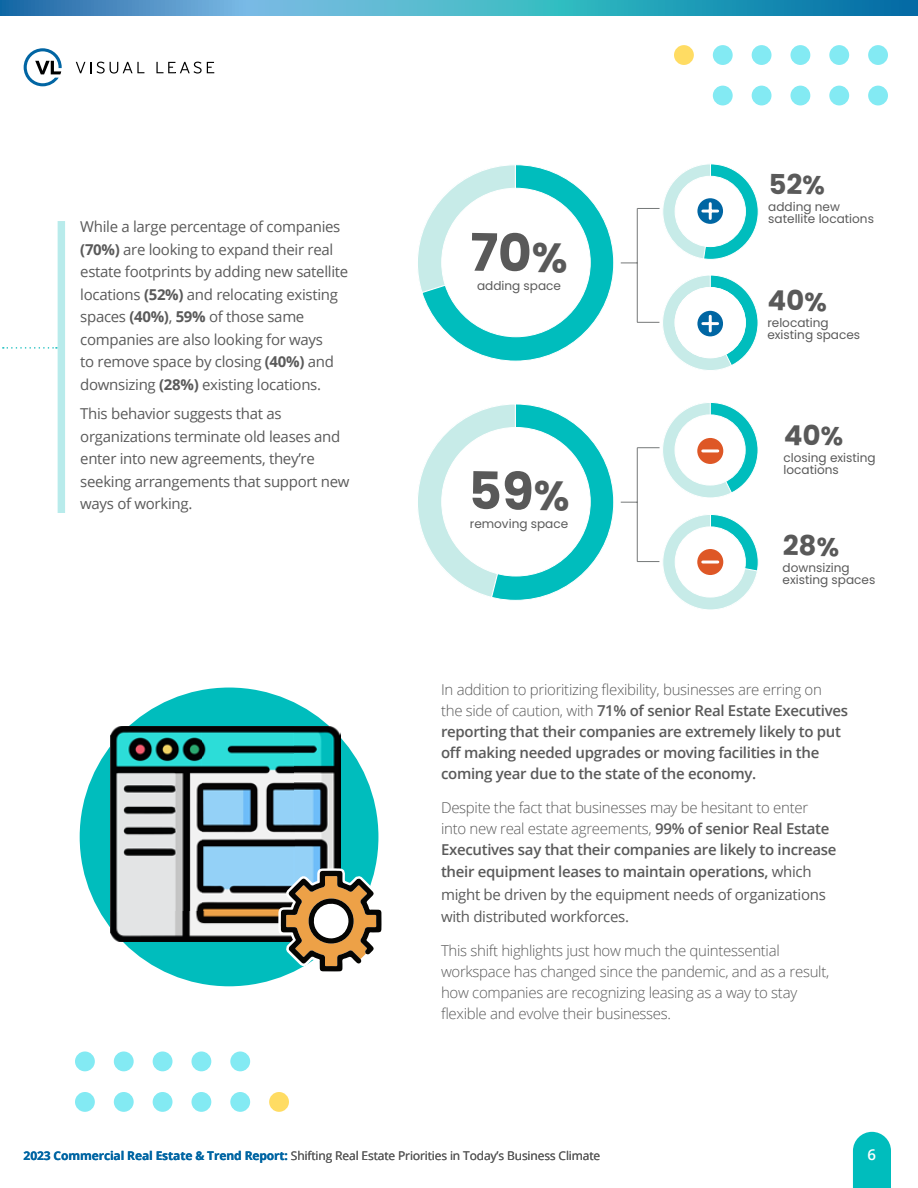
<style>
.page{position:relative;width:918px;height:1188px;background:#fff}
.page>*{position:absolute;margin:0;border:0;box-sizing:border-box;transform-origin:0 0}
.t1{font:15px/22.5px "Open Sans";letter-spacing:-.02em;color:#5a5a5a}
.t2{font:300 15px/21px "Open Sans";letter-spacing:-.02em;color:#5a5a5a}
.t3{font:600 15px/21px "Open Sans";letter-spacing:-.02em;color:#5a5a5a}
.t4{font:600 15px "Open Sans";color:#fff}
.t5{font:12.15px/12px "Poppins";color:#5a5a5a}
.t6{font:12px "Open Sans";letter-spacing:-.01em;color:#595959}
.s1{font-weight:700}
.s2{font-weight:300}
.s3{font-weight:600}
.s4{font-weight:700;color:#0065a3}
</style>
<div class="page">
<svg style="left:76px;top:62px;width:15px;height:11px"></svg>
<svg style="left:97px;top:62px;width:47px;height:12px"></svg>
<svg style="left:156px;top:62px;width:58px;height:12px"></svg>
<svg style="left:24px;top:48px;width:38px;height:38px"></svg>
<svg style="left:853px;top:1132px;width:38px;height:56px;background:#12c1c1"></svg>
<svg style="left:0;top:0;width:918px;height:15px;background:#3c9ec1"></svg>
<div style="left:663px;top:402px;width:95px;height:96px;background:#00bdbd;border-radius:50%"></div>
<div style="left:675px;top:415px;width:70px;height:70px;background:#fff;border-radius:50%"></div>
<svg style="left:663px;top:275px;width:95px;height:96px"></svg>
<div style="left:417px;top:404px;width:197px;height:196px;background:#00bdbd;border-radius:50%"></div>
<div style="left:442px;top:428px;width:148px;height:148px;background:#fff;border-radius:50%"></div>
<hr style="left:637px;top:448px;width:1px;height:114px;background:#757878">
<svg style="left:637px;top:514px;width:121px;height:96px"></svg>
<svg style="left:621px;top:402px;width:111px;height:101px"></svg>
<div style="left:417px;top:165px;width:197px;height:196px;background:#00bdbd;border-radius:50%"></div>
<div style="left:442px;top:188px;width:148px;height:149px;background:#fff;border-radius:50%"></div>
<div style="left:663px;top:164px;width:95px;height:95px;background:#00bdbd;border-radius:50%"></div>
<div style="left:675px;top:176px;width:70px;height:71px;background:#fff;border-radius:50%"></div>
<div style="left:675px;top:288px;width:70px;height:70px;background:#fff;border-radius:50%"></div>
<hr style="left:637px;top:208px;width:1px;height:114px;background:#757878">
<svg style="left:637px;top:275px;width:95px;height:96px"></svg>
<svg style="left:621px;top:164px;width:90px;height:100px"></svg>
<div style="left:674px;top:45px;width:20px;height:20px;background:#ffdc63;border-radius:50%"></div>
<div style="left:713px;top:45px;width:20px;height:20px;background:#83eaf3;border-radius:50%"></div>
<div style="left:752px;top:45px;width:20px;height:20px;background:#83eaf3;border-radius:50%"></div>
<div style="left:790px;top:45px;width:20px;height:20px;background:#83eaf3;border-radius:50%"></div>
<div style="left:829px;top:45px;width:20px;height:20px;background:#83eaf3;border-radius:50%"></div>
<div style="left:868px;top:45px;width:20px;height:20px;background:#83eaf3;border-radius:50%"></div>
<div style="left:713px;top:86px;width:20px;height:19px;background:#83eaf3;border-radius:50%"></div>
<div style="left:752px;top:86px;width:20px;height:19px;background:#83eaf3;border-radius:50%"></div>
<div style="left:790px;top:86px;width:20px;height:19px;background:#83eaf3;border-radius:50%"></div>
<div style="left:829px;top:86px;width:20px;height:19px;background:#83eaf3;border-radius:50%"></div>
<div style="left:868px;top:86px;width:20px;height:19px;background:#83eaf3;border-radius:50%"></div>
<div style="left:269px;top:1092px;width:20px;height:20px;background:#ffdc63;border-radius:50%"></div>
<div style="left:230px;top:1092px;width:20px;height:20px;background:#83eaf3;border-radius:50%"></div>
<div style="left:191px;top:1092px;width:20px;height:20px;background:#83eaf3;border-radius:50%"></div>
<div style="left:153px;top:1092px;width:20px;height:20px;background:#83eaf3;border-radius:50%"></div>
<div style="left:114px;top:1092px;width:20px;height:20px;background:#83eaf3;border-radius:50%"></div>
<div style="left:75px;top:1092px;width:20px;height:20px;background:#83eaf3;border-radius:50%"></div>
<div style="left:230px;top:1051px;width:20px;height:20px;background:#83eaf3;border-radius:50%"></div>
<div style="left:191px;top:1051px;width:20px;height:20px;background:#83eaf3;border-radius:50%"></div>
<div style="left:153px;top:1051px;width:20px;height:20px;background:#83eaf3;border-radius:50%"></div>
<div style="left:114px;top:1051px;width:20px;height:20px;background:#83eaf3;border-radius:50%"></div>
<div style="left:75px;top:1051px;width:20px;height:20px;background:#83eaf3;border-radius:50%"></div>
<svg style="left:696px;top:197px;width:28px;height:28px"></svg>
<svg style="left:697px;top:198px;width:26px;height:26px"></svg>
<hr style="left:703px;top:210px;width:15px;height:3px;background:#fffcfc">
<hr style="left:709px;top:204px;width:3px;height:14px;background:#fffcfc">
<svg style="left:696px;top:310px;width:28px;height:28px"></svg>
<div style="left:697px;top:311px;width:26px;height:25px;background:#0066a3;border-radius:50%"></div>
<hr style="left:703px;top:322px;width:15px;height:3px;background:#fffcfc">
<hr style="left:709px;top:316px;width:3px;height:15px;background:#fffcfc">
<div style="left:697px;top:438px;width:26px;height:26px;background:#de5726;border-radius:50%"></div>
<hr style="left:703px;top:449px;width:15px;height:3px;background:#fffcfc">
<div style="left:697px;top:549px;width:26px;height:26px;background:#de5726;border-radius:50%"></div>
<hr style="left:703px;top:561px;width:15px;height:3px;background:#fffcfc">
<div style="left:80px;top:688px;width:298px;height:298px;background:#00bdbd;border-radius:50%"></div>
<img style="left:110px;top:726px;width:230px;height:216px">
<svg style="left:276px;top:866px;width:106px;height:110px"></svg>
<svg style="left:3px;top:347px;width:54px;height:2px"></svg>
<div style="left:58px;top:221px;width:7px;height:292px;background:#b8ebeb"></div>
<svg style="left:417px;top:164px;width:150px;height:130px"></svg>
<svg style="left:417px;top:404px;width:152px;height:195px"></svg>
<p class="t1" style="left:80px;top:215px;width:269px">While a large percentage of companies <span class="s1">(70%)</span> are looking to expand their real estate footprints by adding new satellite locations <span class="s1">(52%)</span> and relocating existing spaces <span class="s1">(40%)</span>, <span class="s1">59%</span> of those same companies are also looking for ways<br>to remove space by closing <span class="s1">(40%)</span> and downsizing <span class="s1">(28%)</span> existing locations.</p>
<p class="t1" style="left:80px;top:402px;width:271px">This behavior suggests that as organizations terminate old leases and enter into new agreements, they’re seeking arrangements that support new ways of working.</p>
<p class="t5" style="left:477px;top:279px;width:86px">adding space</p>
<p class="t5" style="left:470px;top:518px;width:100px">removing space</p>
<p class="t5" style="left:768px;top:201px;width:107px">adding new satellite locations</p>
<p class="t5" style="left:767px;top:317px;width:94px">relocating existing spaces</p>
<p class="t5" style="left:784px;top:452px;width:94px">closing existing locations</p>
<p class="t5" style="left:783px;top:562px;width:94px">downsizing existing spaces</p>
<p class="t3" style="left:441px;top:679px;width:409px"><span class="s2">In addition to prioritizing flexibility, businesses are erring on<br>the side of caution, with</span> 71% of senior Real Estate Executives reporting that their companies are extremely likely to put off making needed upgrades or moving facilities in the coming year due to the state of the economy.</p>
<p class="t2" style="left:441px;top:796px;width:397px">Despite the fact that businesses may be hesitant to enter into new real estate agreements, <span class="s3">99% of senior Real Estate<br>Executives say that their companies are likely to increase</span></p>
<p class="t1" style="left:441px;top:860px;width:386px"><span class="s3">their equipment leases to maintain operations,</span> which might be driven by the equipment needs of organizations with distributed workforces.</p>
<p class="t2" style="left:441px;top:940px;width:390px">This shift highlights just how much the quintessential workspace has changed since the pandemic, and as a result, how companies are recognizing leasing as a way to stay flexible and evolve their businesses.</p>
<p class="t6" style="left:24px;top:1147px;width:578px"><span class="s4">2023 Commercial Real Estate &amp; Trend Report:</span> Shifting Real Estate Priorities in Today’s Business Climate</p>
<p class="t4" style="left:867px;top:1144px;width:10px">6</p>
</div>
